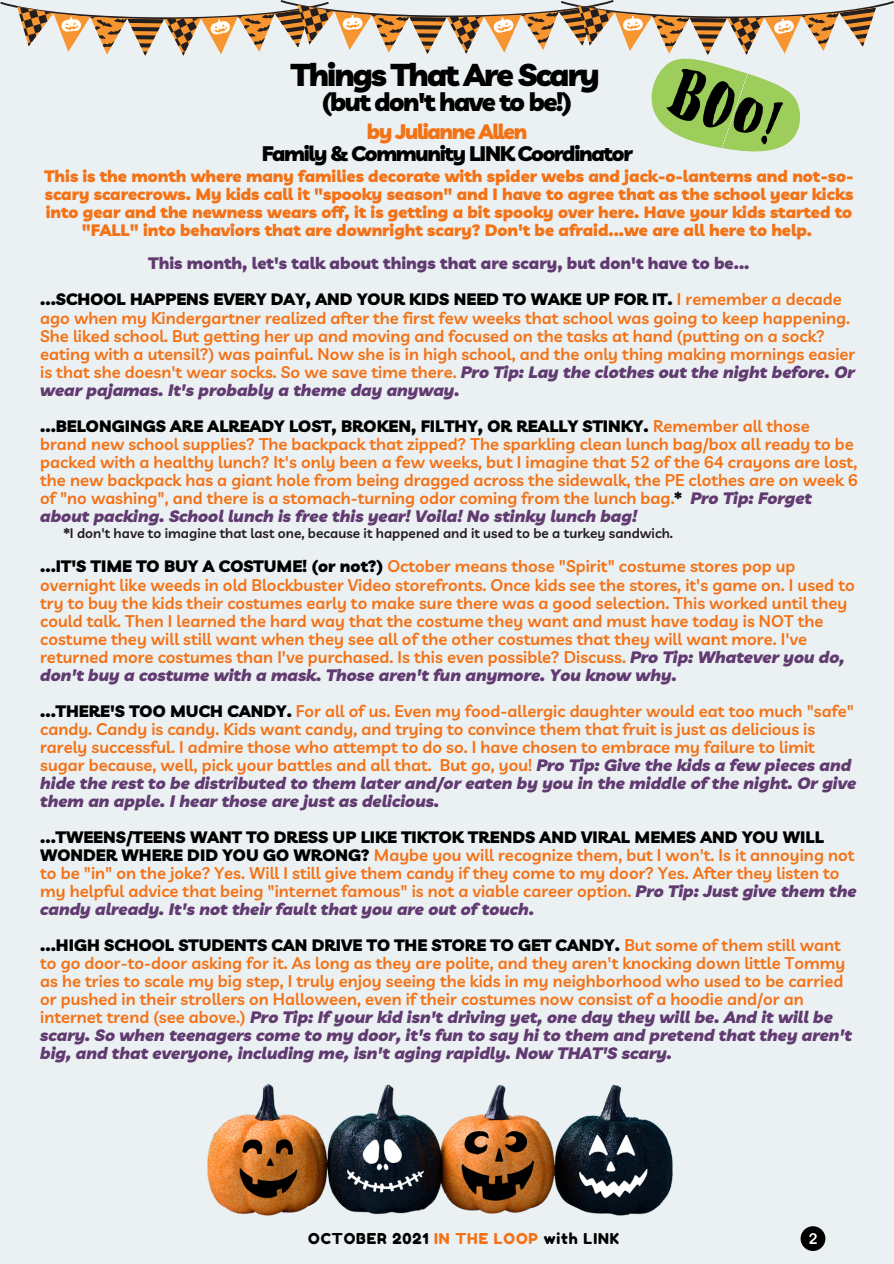
<style>
.page{position:relative;width:894px;height:1264px;background:#fff}
.page>*{position:absolute;margin:0;border:0;box-sizing:border-box;transform-origin:0 0}
.t1{font:900 31.5px "Livvic";letter-spacing:-.06em;color:#000}
.t2{font:900 25.5px "Livvic";letter-spacing:-.06em;color:#000}
.t3{font:900 21px "Livvic";letter-spacing:-.06em;color:#000}
.t4{font:900 21px "Livvic";letter-spacing:-.06em;color:#f47216}
.t5{font:600 16.5px/18px "Livvic";letter-spacing:.005em;color:#f47216}
.t6{font:900 16.5px/18px "Livvic";color:#f47216;text-align:center}
.t7{font:900 16.5px "Livvic";letter-spacing:.005em;color:#603a70}
.t8{font:15px "Fredoka One";letter-spacing:.06em;color:#000}
.t9{font:600 13.5px "Livvic";letter-spacing:.005em;color:#251e20}
.s1{font-weight:900;color:#000}
.s2{font-weight:900;font-style:italic;color:#603a70}
.s3{font-weight:900}
.s4{color:#f47216}
</style>
<div class="page">
<div style="left:0;top:0;width:893px;height:1263px;background:#ebf0f2"></div>
<div style="left:800px;top:1226px;width:25px;height:24px;background:#000;border-radius:50%"></div>
<svg style="left:809px;top:1233px;width:7px;height:10px"></svg>
<svg style="left:0;top:0;width:893px;height:152px"></svg>
<img style="left:207px;top:1083px;width:466px;height:133px">
<p class="t1" style="left:291px;top:54px;width:310px">Things That Are Scary</p>
<p class="t2" style="left:322px;top:85px;width:251px">(but don't have to be!)</p>
<p class="t4" style="left:367px;top:118px;width:162px">by Julianne Allen</p>
<p class="t3" style="left:262px;top:140px;width:372px">Family &amp; Community LINK Coordinator</p>
<p class="t6" style="left:45px;top:166px;width:810px">This is the month where many families decorate with spider webs and jack-o-lanterns and not-so&shy;scary scarecrows. My kids call it "spooky season" and I have to agree that as the school year kicks into gear and the newness wears off, it is getting a bit spooky over here. Have your kids started to "FALL" into behaviors that are downright scary? Don't be afraid...we are all here to help.</p>
<p class="t7" style="left:148px;top:253px;width:602px">This month, let's talk about things that are scary, but don't have to be...</p>
<p class="t5" style="left:40px;top:290px;width:816px"><span class="s1">...SCHOOL HAPPENS EVERY DAY, AND YOUR KIDS NEED TO WAKE UP FOR IT.</span> I remember a decade ago when my Kindergartner realized after the first few weeks that school was going to keep happening.<br>She liked school. But getting her up and moving and focused on the tasks at hand (putting on a sock? eating with a utensil?) was painful. Now she is in high school, and the only thing making mornings easier is that she doesn't wear socks. So we save time there. <span class="s2">Pro Tip: Lay the clothes out the night before. Or wear pajamas. It's probably a theme day anyway.</span></p>
<p class="t5" style="left:40px;top:416px;width:818px"><span class="s1">...BELONGINGS ARE ALREADY LOST, BROKEN, FILTHY, OR REALLY STINKY.</span> Remember all those brand new school supplies? The backpack that zipped? The sparkling clean lunch bag/box all ready to be packed with a healthy lunch? It's only been a few weeks, but I imagine that 52 of the 64 crayons are lost, the new backpack has a giant hole from being dragged across the sidewalk, the PE clothes are on week 6 of "no washing", and there is a stomach-turning odor coming from the lunch bag.<span class="s1">*</span> <span class="s2">Pro Tip: Forget about packing. School lunch is free this year! Voila! No stinky lunch bag!</span></p>
<p class="t9" style="left:64px;top:524px;width:610px"><span class="s3">*</span>I don't have to imagine that last one, because it happened and it used to be a turkey sandwich.</p>
<p class="t5" style="left:40px;top:557px;width:815px"><span class="s1">...IT'S TIME TO BUY A COSTUME! (or not?)</span> October means those "Spirit" costume stores pop up overnight like weeds in old Blockbuster Video storefronts. Once kids see the stores, it's game on. I used to try to buy the kids their costumes early to make sure there was a good selection. This worked until they could talk. Then I learned the hard way that the costume they want and must have today is NOT the costume they will still want when they see all of the other costumes that they will want more. I've returned more costumes than I've purchased. Is this even possible? Discuss. <span class="s2">Pro Tip: Whatever you do, don't buy a costume with a mask. Those aren't fun anymore. You know why.</span></p>
<p class="t5" style="left:40px;top:701px;width:817px"><span class="s1">...THERE'S TOO MUCH CANDY.</span> For all of us. Even my food-allergic daughter would eat too much "safe" candy. Candy is candy. Kids want candy, and trying to convince them that fruit is just as delicious is rarely successful. I admire those who attempt to do so. I have chosen to embrace my failure to limit sugar because, well, pick your battles and all that. But go, you! <span class="s2">Pro Tip: Give the kids a few pieces and hide the rest to be distributed to them later and/or eaten by you in the middle of the night. Or give them an apple. I hear those are just as delicious.</span></p>
<p class="t5" style="left:40px;top:827px;width:817px"><span class="s1">...TWEENS/TEENS WANT TO DRESS UP LIKE TIKTOK TRENDS AND VIRAL MEMES AND YOU WILL WONDER WHERE DID YOU GO WRONG?</span> Maybe you will recognize them, but I won't. Is it annoying not to be "in" on the joke? Yes. Will I still give them candy if they come to my door? Yes. After they listen to my helpful advice that being "internet famous" is not a viable career option. <span class="s2">Pro Tip: Just give them the candy already. It's not their fault that you are out of touch.</span></p>
<p class="t5" style="left:40px;top:935px;width:813px"><span class="s1">...HIGH SCHOOL STUDENTS CAN DRIVE TO THE STORE TO GET CANDY.</span> But some of them still want to go door-to-door asking for it. As long as they are polite, and they aren't knocking down little Tommy as he tries to scale my big step, I truly enjoy seeing the kids in my neighborhood who used to be carried or pushed in their strollers on Halloween, even if their costumes now consist of a hoodie and/or an internet trend (see above.) <span class="s2">Pro Tip: If your kid isn't driving yet, one day they will be. And it will be scary. So when teenagers come to my door, it's fun to say hi to them and pretend that they aren't big, and that everyone, including me, isn't aging rapidly. Now THAT'S scary.</span></p>
<p class="t8" style="left:308px;top:1229px;width:313px">OCTOBER 2021 <span class="s4">IN THE LOOP</span> with LINK</p>
</div>
